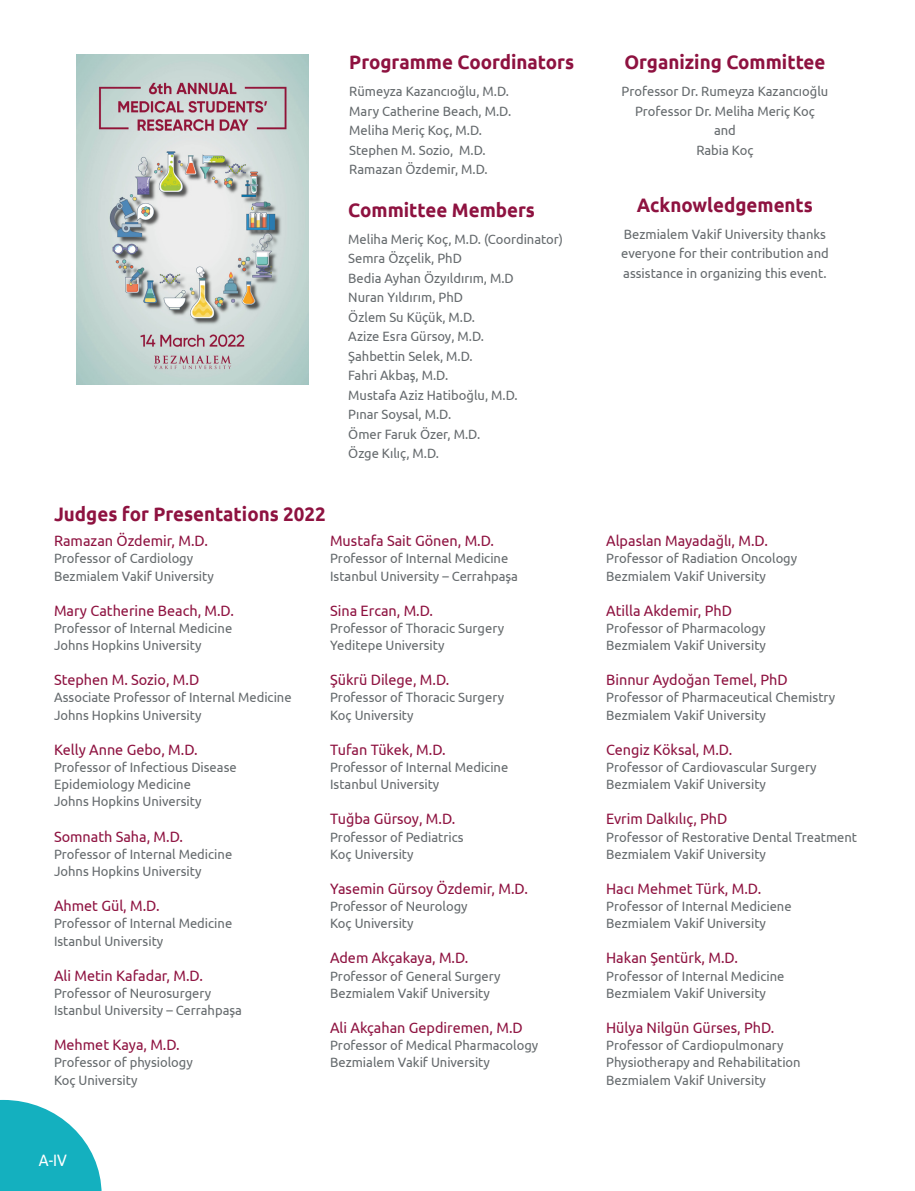
<style>
.page{position:relative;width:915px;height:1191px;background:#fff}
.page>*{position:absolute;margin:0;border:0;box-sizing:border-box;transform-origin:0 0}
.t1{font:700 19.5px "Ubuntu";color:#8e1240;scale:.96 1}
.t2{font:16.5px "Ubuntu";color:#fff;scale:.9 1}
.t3{font:15px "Ubuntu";color:#8e1240;scale:.96 1}
.t4{font:13.5px/19.5px "Ubuntu";color:#656a6d;scale:.96 1}
</style>
<div class="page">
<svg style="left:0;top:1100px;width:102px;height:91px"></svg>
<img style="left:76px;top:54px;width:233px;height:330px">
<p class="t1" style="left:349px;top:50px;width:236px">Programme Coordinators</p>
<p class="t4" style="left:349px;top:81px;width:168px">Rümeyza Kazancıoğlu, M.D.</p>
<p class="t4" style="left:349px;top:101px;width:170px">Mary Catherine Beach, M.D.</p>
<p class="t4" style="left:349px;top:120px;width:140px">Meliha Meriç Koç, M.D.</p>
<p class="t4" style="left:349px;top:140px;width:144px">Stephen M. Sozio, M.D.</p>
<p class="t4" style="left:349px;top:159px;width:146px">Ramazan Özdemir, M.D.</p>
<p class="t1" style="left:348px;top:198px;width:196px">Committee Members</p>
<p class="t4" style="left:348px;top:229px;width:225px">Meliha Meriç Koç, M.D. (Coordinator)</p>
<p class="t4" style="left:348px;top:248px;width:120px">Semra Özçelik, PhD</p>
<p class="t4" style="left:348px;top:268px;width:174px">Bedia Ayhan Özyıldırım, M.D</p>
<p class="t4" style="left:348px;top:287px;width:121px">Nuran Yıldırım, PhD</p>
<p class="t4" style="left:348px;top:307px;width:134px">Özlem Su Küçük, M.D.</p>
<p class="t4" style="left:348px;top:326px;width:143px">Azize Esra Gürsoy, M.D.</p>
<p class="t4" style="left:348px;top:346px;width:131px">Şahbettin Selek, M.D.</p>
<p class="t4" style="left:348px;top:365px;width:106px">Fahri Akbaş, M.D.</p>
<p class="t4" style="left:348px;top:385px;width:178px">Mustafa Aziz Hatiboğlu, M.D.</p>
<p class="t4" style="left:348px;top:404px;width:109px">Pınar Soysal, M.D.</p>
<p class="t4" style="left:348px;top:424px;width:139px">Ömer Faruk Özer, M.D.</p>
<p class="t4" style="left:348px;top:443px;width:96px">Özge Kılıç, M.D.</p>
<p class="t1" style="left:54px;top:502px;width:284px">Judges for Presentations 2022</p>
<p class="t3" style="left:54px;top:531px;width:162px">Ramazan Özdemir, M.D.</p>
<p class="t4" style="left:54px;top:548px;width:146px">Professor of Cardiology</p>
<p class="t4" style="left:54px;top:565px;width:168px">Bezmialem Vakif University</p>
<p class="t3" style="left:54px;top:601px;width:189px">Mary Catherine Beach, M.D.</p>
<p class="t4" style="left:54px;top:618px;width:187px">Professor of Internal Medicine</p>
<p class="t4" style="left:54px;top:635px;width:155px">Johns Hopkins University</p>
<p class="t3" style="left:54px;top:670px;width:153px">Stephen M. Sozio, M.D</p>
<p class="t4" style="left:54px;top:687px;width:249px">Associate Professor of Internal Medicine</p>
<p class="t4" style="left:54px;top:704px;width:155px">Johns Hopkins University</p>
<p class="t3" style="left:54px;top:740px;width:151px">Kelly Anne Gebo, M.D.</p>
<p class="t4" style="left:54px;top:758px;width:192px;line-height:17.2px">Professor of Infectious Disease<br>Epidemiology Medicine</p>
<p class="t4" style="left:54px;top:791px;width:155px">Johns Hopkins University</p>
<p class="t3" style="left:54px;top:827px;width:136px">Somnath Saha, M.D.</p>
<p class="t4" style="left:54px;top:843px;width:187px">Professor of Internal Medicine</p>
<p class="t4" style="left:54px;top:861px;width:155px">Johns Hopkins University</p>
<p class="t3" style="left:54px;top:896px;width:111px">Ahmet Gül, M.D.</p>
<p class="t4" style="left:54px;top:913px;width:187px">Professor of Internal Medicine</p>
<p class="t4" style="left:54px;top:930px;width:115px">Istanbul University</p>
<p class="t3" style="left:54px;top:966px;width:156px">Ali Metin Kafadar, M.D.</p>
<p class="t4" style="left:54px;top:982px;width:165px">Professor of Neurosurgery</p>
<p class="t4" style="left:54px;top:1000px;width:197px">Istanbul University – Cerrahpaşa</p>
<p class="t3" style="left:54px;top:1035px;width:132px">Mehmet Kaya, M.D.</p>
<p class="t4" style="left:54px;top:1052px;width:146px">Professor of physiology</p>
<p class="t4" style="left:54px;top:1069px;width:88px">Koç University</p>
<p class="t3" style="left:330px;top:531px;width:172px">Mustafa Sait Gönen, M.D.</p>
<p class="t4" style="left:330px;top:548px;width:187px">Professor of Internal Medicine</p>
<p class="t4" style="left:330px;top:565px;width:197px">Istanbul University – Cerrahpaşa</p>
<p class="t3" style="left:330px;top:601px;width:109px">Sina Ercan, M.D.</p>
<p class="t4" style="left:330px;top:618px;width:183px">Professor of Thoracic Surgery</p>
<p class="t4" style="left:330px;top:635px;width:121px">Yeditepe University</p>
<p class="t3" style="left:330px;top:670px;width:126px">Şükrü Dilege, M.D.</p>
<p class="t4" style="left:330px;top:687px;width:183px">Professor of Thoracic Surgery</p>
<p class="t4" style="left:330px;top:704px;width:88px">Koç University</p>
<p class="t3" style="left:330px;top:740px;width:122px">Tufan Tükek, M.D.</p>
<p class="t4" style="left:330px;top:757px;width:187px">Professor of Internal Medicine</p>
<p class="t4" style="left:330px;top:774px;width:115px">Istanbul University</p>
<p class="t3" style="left:330px;top:810px;width:132px">Tuğba Gürsoy, M.D.</p>
<p class="t4" style="left:330px;top:826px;width:140px">Professor of Pediatrics</p>
<p class="t4" style="left:330px;top:843px;width:88px">Koç University</p>
<p class="t3" style="left:330px;top:879px;width:207px">Yasemin Gürsoy Özdemir, M.D.</p>
<p class="t4" style="left:330px;top:896px;width:145px">Professor of Neurology</p>
<p class="t4" style="left:330px;top:913px;width:88px">Koç University</p>
<p class="t3" style="left:330px;top:949px;width:146px">Adem Akçakaya, M.D.</p>
<p class="t4" style="left:330px;top:965px;width:179px">Professor of General Surgery</p>
<p class="t4" style="left:330px;top:982px;width:168px">Bezmialem Vakif University</p>
<p class="t3" style="left:330px;top:1018px;width:202px">Ali Akçahan Gepdiremen, M.D</p>
<p class="t4" style="left:330px;top:1035px;width:218px">Professor of Medical Pharmacology</p>
<p class="t4" style="left:330px;top:1052px;width:168px">Bezmialem Vakif University</p>
<p class="t2" style="left:39px;top:1149px;width:33px">A-IV</p>
<p class="t1" style="left:624px;top:50px;width:211px">Organizing Committee</p>
<p class="t4" style="left:621px;top:81px;width:217px">Professor Dr. Rumeyza Kazancıoğlu</p>
<p class="t4" style="left:635px;top:101px;width:189px">Professor Dr. Meliha Meriç Koç</p>
<p class="t4" style="left:713px;top:120px;width:24px">and</p>
<p class="t4" style="left:696px;top:140px;width:61px">Rabia Koç</p>
<p class="t1" style="left:636px;top:193px;width:185px">Acknowledgements</p>
<p class="t4" style="left:621px;top:224px;width:218px">Bezmialem Vakif University thanks everyone for their contribution and assistance in organizing this event.</p>
<p class="t3" style="left:606px;top:531px;width:170px">Alpaslan Mayadağlı, M.D.</p>
<p class="t4" style="left:606px;top:548px;width:200px">Professor of Radiation Oncology</p>
<p class="t4" style="left:606px;top:565px;width:168px">Bezmialem Vakif University</p>
<p class="t3" style="left:606px;top:601px;width:133px">Atilla Akdemir, PhD</p>
<p class="t4" style="left:606px;top:618px;width:167px">Professor of Pharmacology</p>
<p class="t4" style="left:606px;top:635px;width:168px">Bezmialem Vakif University</p>
<p class="t3" style="left:606px;top:670px;width:190px">Binnur Aydoğan Temel, PhD</p>
<p class="t4" style="left:606px;top:687px;width:240px">Professor of Pharmaceutical Chemistry</p>
<p class="t4" style="left:606px;top:704px;width:168px">Bezmialem Vakif University</p>
<p class="t3" style="left:606px;top:740px;width:133px">Cengiz Köksal, M.D.</p>
<p class="t4" style="left:606px;top:757px;width:221px">Professor of Cardiovascular Surgery</p>
<p class="t4" style="left:606px;top:774px;width:168px">Bezmialem Vakif University</p>
<p class="t3" style="left:606px;top:810px;width:128px">Evrim Dalkılıç, PhD</p>
<p class="t4" style="left:606px;top:826px;width:263px">Professor of Restorative Dental Treatment</p>
<p class="t4" style="left:606px;top:843px;width:168px">Bezmialem Vakif University</p>
<p class="t3" style="left:606px;top:879px;width:163px">Hacı Mehmet Türk, M.D.</p>
<p class="t4" style="left:606px;top:896px;width:195px">Professor of Internal Mediciene</p>
<p class="t4" style="left:606px;top:913px;width:168px">Bezmialem Vakif University</p>
<p class="t3" style="left:606px;top:949px;width:139px">Hakan Şentürk, M.D.</p>
<p class="t4" style="left:606px;top:965px;width:187px">Professor of Internal Medicine</p>
<p class="t4" style="left:606px;top:982px;width:168px">Bezmialem Vakif University</p>
<p class="t3" style="left:606px;top:1018px;width:177px">Hülya Nilgün Gürses, PhD.</p>
<p class="t4" style="left:606px;top:1036px;width:204px;line-height:17.2px">Professor of Cardiopulmonary<br>Physiotherapy and Rehabilitation</p>
<p class="t4" style="left:606px;top:1069px;width:168px">Bezmialem Vakif University</p>
</div>
